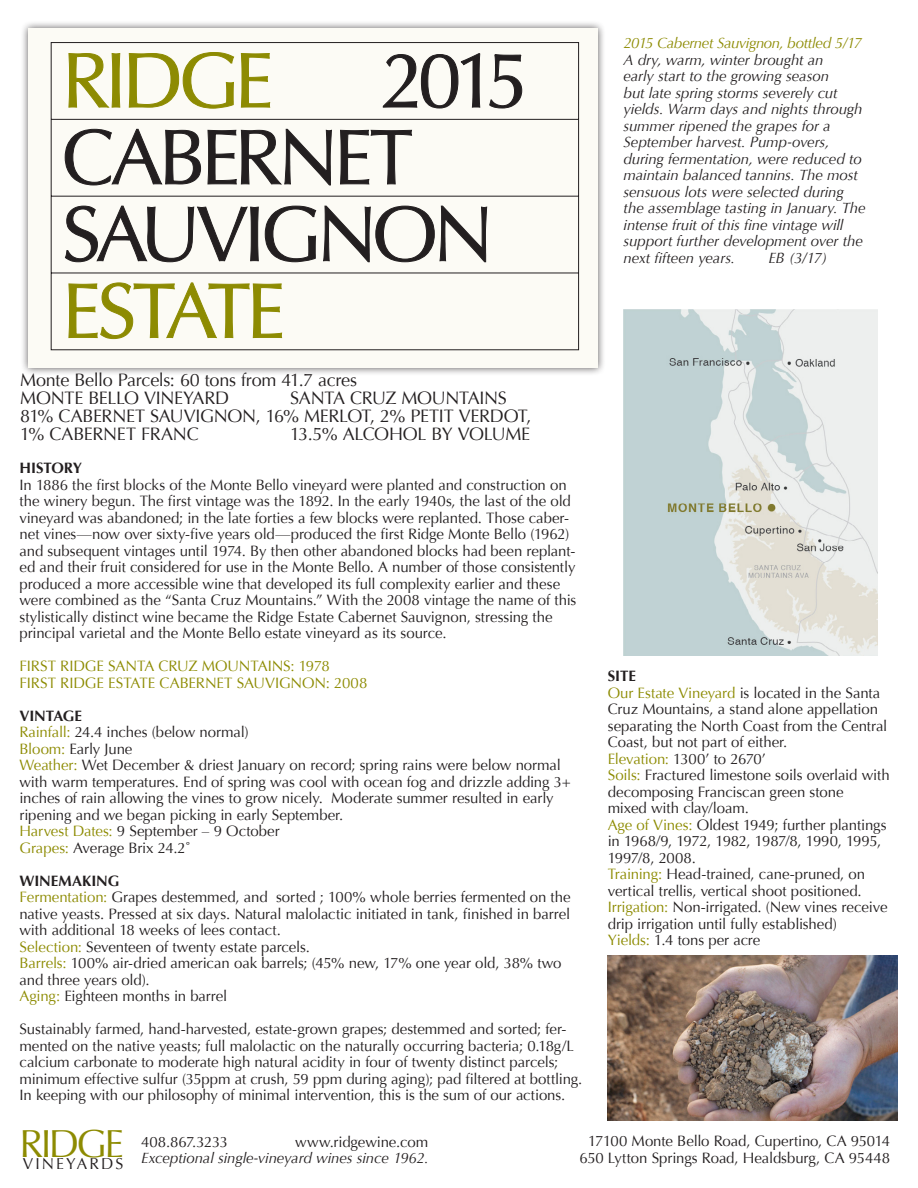
<style>
.page{position:relative;width:918px;height:1188px;background:#fff}
.page>*{position:absolute;margin:0;border:0;box-sizing:border-box;transform-origin:0 0}
.t1{font:78.15px/76.8px "Optima";letter-spacing:-.06em;color:#231f20}
.t2{font:78.15px "Optima";letter-spacing:-.06em;color:#8d8b02}
.t3{font:39px "Optima";letter-spacing:-.07em;color:#8d8b02}
.Varietals{font:18px "Optima";letter-spacing:-.015em;color:#231f20}
.t4{font:15.75px "Optima";letter-spacing:.13em;color:#231f20}
.Back_Label_Body_Text{font:15px/16.5px "Optima";letter-spacing:-.005em;color:#231f20}
.Back_Label_Green_Hea{font:italic 15px/16.5px "Optima";letter-spacing:-.01em;color:#231f20}
.Back_Label_Body_Text-2{font:15px "Optima";letter-spacing:-.005em;color:#8d8b02}
.Back_Label_Green_Hea-2{font:italic 15px "Optima";letter-spacing:-.025em;color:#8d8b02}
.Back_Label_Body_Text-3{font:700 15px "Optima";letter-spacing:-.005em;color:#231f20}
.Back_Label_Body_Text-4{font:15px "Optima";letter-spacing:-.025em;color:#231f20}
.Green_Major_Headings{font:700 15px "Optima";letter-spacing:-.005em;color:#231f20}
.s1{color:#8d8b02}
</style>
<div class="page">
<img style="left:624px;top:309px;width:253px;height:346px">
<div style="left:20px;top:20px;width:586px;height:356px;background:#231f20;opacity:.75"></div>
<div style="left:28px;top:28px;width:570px;height:340px;background:#fcfbf5"></div>
<svg style="left:51px;top:42px;width:528px;height:308px"></svg>
<svg style="left:69px;top:53px;width:51px;height:54px"></svg>
<svg style="left:129px;top:52px;width:105px;height:56px"></svg>
<svg style="left:241px;top:53px;width:29px;height:54px"></svg>
<svg style="left:383px;top:53px;width:97px;height:55px"></svg>
<svg style="left:490px;top:54px;width:32px;height:54px"></svg>
<svg style="left:65px;top:129px;width:136px;height:56px"></svg>
<svg style="left:208px;top:129px;width:124px;height:56px"></svg>
<svg style="left:340px;top:130px;width:72px;height:54px"></svg>
<svg style="left:65px;top:206px;width:194px;height:56px"></svg>
<svg style="left:265px;top:206px;width:51px;height:56px"></svg>
<svg style="left:323px;top:206px;width:164px;height:56px"></svg>
<svg style="left:69px;top:283px;width:213px;height:56px"></svg>
<img style="left:608px;top:956px;width:290px;height:164px">
<p class="t2" style="left:62px;top:35px;width:213px">RIDGE</p>
<p class="t1" style="left:62px;top:43px;width:469px;text-indent:320px">2015<br>CABERNET<br>SAUVIGNON<br><span class="s1">ESTATE</span></p>
<p class="Varietals" style="left:20px;top:369px;width:338px">Monte Bello Parcels: 60 tons from 41.7 acres</p>
<p class="Varietals" style="left:20px;top:387px;width:210px">MONTE BELLO VINEYARD</p>
<p class="Varietals" style="left:290px;top:387px;width:218px">SANTA CRUZ MOUNTAINS</p>
<p class="Varietals" style="left:20px;top:405px;width:513px">81% CABERNET SAUVIGNON, 16% MERLOT, 2% PETIT VERDOT,</p>
<p class="Varietals" style="left:20px;top:423px;width:180px">1% CABERNET FRANC</p>
<p class="Varietals" style="left:290px;top:423px;width:242px">13.5% ALCOHOL BY VOLUME</p>
<p class="Green_Major_Headings" style="left:20px;top:460px;width:64px">HISTORY</p>
<p class="Back_Label_Body_Text" style="left:20px;top:477px;width:558px">In 1886 the first blocks of the Monte Bello vineyard were planted and construction on the winery begun. The first vintage was the 1892. In the early 1940s, the last of the old vineyard was abandoned; in the late forties a few blocks were replanted. Those caber&shy;net vines—now over sixty-five years old—produced the first Ridge Monte Bello (1962) and subsequent vintages until 1974. By then other abandoned blocks had been replant&shy;ed and their fruit considered for use in the Monte Bello. A number of those consistently produced a more accessible wine that developed its full complexity earlier and these were combined as the “Santa Cruz Mountains.” With the 2008 vintage the name of this stylistically distinct wine became the Ridge Estate Cabernet Sauvignon, stressing the principal varietal and the Monte Bello estate vineyard as its source.</p>
<p class="Back_Label_Body_Text-2" style="left:20px;top:658px;width:312px">FIRST RIDGE SANTA CRUZ MOUNTAINS: 1978</p>
<p class="Back_Label_Body_Text-2" style="left:20px;top:674px;width:349px">FIRST RIDGE ESTATE CABERNET SAUVIGNON: 2008</p>
<p class="Back_Label_Body_Text-3" style="left:20px;top:707px;width:64px">VINTAGE</p>
<p class="Back_Label_Body_Text" style="left:20px;top:724px;width:231px"><span class="s1">Rainfall:</span> 24.4 inches (below normal)</p>
<p class="Back_Label_Body_Text" style="left:20px;top:741px;width:114px"><span class="s1">Bloom:</span> Early June</p>
<p class="Back_Label_Body_Text" style="left:20px;top:757px;width:553px"><span class="s1">Weather:</span> Wet December &amp; driest January on record; spring rains were below normal with warm temperatures. End of spring was cool with ocean fog and drizzle adding 3+ inches of rain allowing the vines to grow nicely. Moderate summer resulted in early ripening and we began picking in early September.</p>
<p class="Back_Label_Body_Text" style="left:20px;top:823px;width:262px"><span class="s1">Harvest Dates:</span> 9 September – 9 October</p>
<p class="Back_Label_Body_Text" style="left:20px;top:840px;width:172px"><span class="s1">Grapes:</span> Average Brix 24.2˚</p>
<p class="Back_Label_Body_Text-3" style="left:20px;top:872px;width:101px">WINEMAKING</p>
<p class="Back_Label_Body_Text" style="left:20px;top:889px;width:553px;text-align:justify"><span class="s1">Fermentation:</span> Grapes destemmed, and sorted ; 100% whole berries fermented on the native yeasts. Pressed at six days. Natural malolactic initiated in tank, finished in barrel with additional 18 weeks of lees contact.</p>
<p class="Back_Label_Body_Text" style="left:20px;top:939px;width:292px"><span class="s1">Selection:</span> Seventeen of twenty estate parcels.</p>
<p class="Back_Label_Body_Text" style="left:20px;top:955px;width:544px"><span class="s1">Barrels:</span> 100% air-dried american oak barrels; (45% new, 17% one year old, 38% two and three years old).</p>
<p class="Back_Label_Body_Text" style="left:20px;top:988px;width:209px"><span class="s1">Aging:</span> Eighteen months in barrel</p>
<p class="Back_Label_Body_Text" style="left:20px;top:1021px;width:564px">Sustainably farmed, hand-harvested, estate-grown grapes; destemmed and sorted; fer&shy;mented on the native yeasts; full malolactic on the naturally occurring bacteria; 0.18g/L calcium carbonate to moderate high natural acidity in four of twenty distinct parcels; minimum effective sulfur (35ppm at crush, 59 ppm during aging); pad filtered at bottling.<br>In keeping with our philosophy of minimal intervention, this is the sum of our actions.</p>
<p class="Back_Label_Green_Hea-2" style="left:624px;top:35px;width:240px">2015 Cabernet Sauvignon, bottled 5/17</p>
<p class="Back_Label_Green_Hea" style="left:624px;top:52px;width:244px">A dry, warm, winter brought an<br>early start to the growing season<br>but late spring storms severely cut yields. Warm days and nights through summer ripened the grapes for a September harvest. Pump-overs, during fermentation, were reduced to maintain balanced tannins. The most sensuous lots were selected during the assemblage tasting in January. The intense fruit of this fine vintage will support further development over the next fifteen years.</p>
<p class="Back_Label_Green_Hea" style="left:769px;top:250px;width:60px">EB (3/17)</p>
<p class="Back_Label_Body_Text-3" style="left:608px;top:668px;width:30px">SITE</p>
<p class="Back_Label_Body_Text" style="left:608px;top:685px;width:274px"><span class="s1">Our Estate Vineyard</span> is located in the Santa<br>Cruz Mountains, a stand alone appellation</p>
<p class="Back_Label_Body_Text" style="left:608px;top:718px;width:281px">separating the North Coast from the Central<br>Coast, but not part of either.</p>
<p class="Back_Label_Body_Text" style="left:608px;top:751px;width:160px"><span class="s1">Elevation:</span> 1300’ to 2670’</p>
<p class="Back_Label_Body_Text" style="left:608px;top:767px;width:283px"><span class="s1">Soils:</span> Fractured limestone soils overlaid with decomposing Franciscan green stone</p>
<p class="Back_Label_Body_Text" style="left:608px;top:800px;width:143px">mixed with clay/loam.</p>
<p class="Back_Label_Body_Text" style="left:608px;top:817px;width:280px"><span class="s1">Age of Vines:</span> Oldest 1949; further plantings in 1968/9, 1972, 1982, 1987/8, 1990, 1995,<br>1997/8, 2008.</p>
<p class="Back_Label_Body_Text" style="left:608px;top:866px;width:259px"><span class="s1">Training:</span> Head-trained, cane-pruned, on vertical trellis, vertical shoot positioned.</p>
<p class="Back_Label_Body_Text" style="left:608px;top:899px;width:281px"><span class="s1">Irrigation:</span> Non-irrigated. (New vines receive drip irrigation until fully established)</p>
<p class="Back_Label_Body_Text" style="left:608px;top:932px;width:154px"><span class="s1">Yields:</span> 1.4 tons per acre</p>
<h2 class="t3" style="left:20px;top:1121px;width:106px">RIDGE</h2>
<p class="t4" style="left:23px;top:1155px;width:102px">VINEYARDS</p>
<p class="Back_Label_Body_Text-4" style="left:141px;top:1133px;width:88px">408.867.3233</p>
<p class="Back_Label_Body_Text" style="left:295px;top:1134px;width:135px">www.ridgewine.com</p>
<p class="Back_Label_Green_Hea" style="left:141px;top:1150px;width:289px">Exceptional single-vineyard wines since 1962.</p>
<p class="Back_Label_Body_Text" style="left:579px;top:1133px;width:312px;text-align:center">17100 Monte Bello Road, Cupertino, CA 95014<br>650 Lytton Springs Road, Healdsburg, CA 95448</p>
</div>
